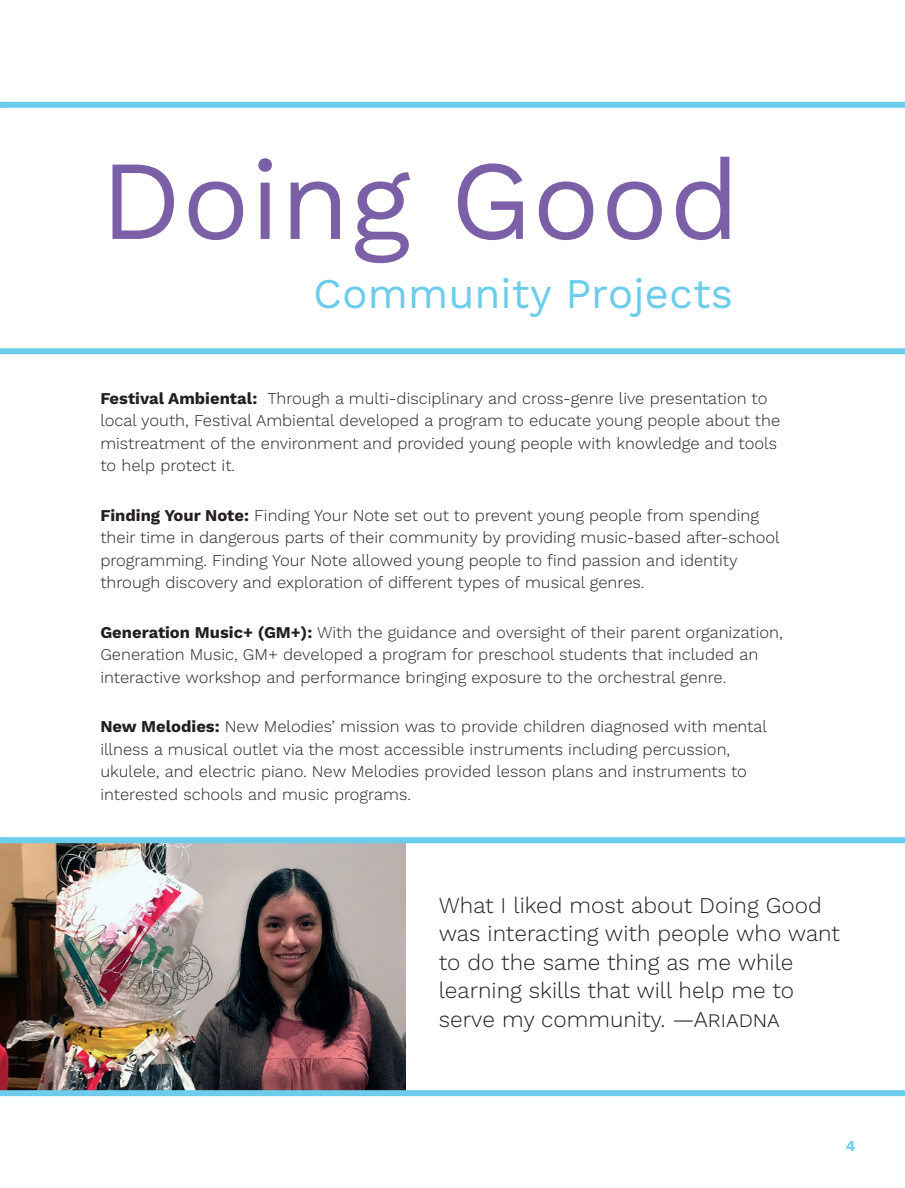
<style>
.page{position:relative;width:905px;height:1188px;background:#fff}
.page>*{position:absolute;margin:0;border:0;box-sizing:border-box;transform-origin:0 0}
.t1{font:112.65px "Work Sans";color:#7b60a8}
.t2{font:42.15px "Work Sans";color:#6bccec}
.t3{font:300 22.5px/28.5px "Work Sans";color:#231f20}
.t4{font:300 16.5px/22.5px "Work Sans";color:#231f20}
.t5{font:700 15px "Work Sans";color:#6bccec}
.s1{font-weight:700}
</style>
<div class="page">
<img style="left:0;top:843px;width:405px;height:247px">
<div style="left:0;top:102px;width:904px;height:6px;background:#6bccec"></div>
<div style="left:0;top:348px;width:904px;height:6px;background:#6bccec"></div>
<div style="left:0;top:837px;width:904px;height:6px;background:#6bccec"></div>
<div style="left:0;top:1090px;width:904px;height:6px;background:#6bccec"></div>
<h1 class="t1" style="left:100px;top:134px;width:641px">Doing Good</h1>
<h2 class="t2" style="left:313px;top:269px;width:421px">Community Projects</h2>
<p class="t4" style="left:100px;top:388px;width:681px"><span class="s1">Festival Ambiental:</span> Through a multi-disciplinary and cross-genre live presentation to local youth, Festival Ambiental developed a program to educate young people about the mistreatment of the environment and provided young people with knowledge and tools to help protect it.</p>
<p class="t4" style="left:100px;top:505px;width:680px"><span class="s1">Finding Your Note:</span> Finding Your Note set out to prevent young people from spending their time in dangerous parts of their community by providing music-based after-school programming. Finding Your Note allowed young people to find passion and identity through discovery and exploration of different types of musical genres.</p>
<p class="t4" style="left:100px;top:622px;width:683px"><span class="s1">Generation Music+ (GM+):</span> With the guidance and oversight of their parent organization,<br>Generation Music, GM+ developed a program for preschool students that included an interactive workshop and performance bringing exposure to the orchestral genre.</p>
<p class="t4" style="left:100px;top:716px;width:668px"><span class="s1">New Melodies:</span> New Melodies’ mission was to provide children diagnosed with mental illness a musical outlet via the most accessible instruments including percussion, ukulele, and electric piano. New Melodies provided lesson plans and instruments to interested schools and music programs.</p>
<h3 class="t3" style="left:439px;top:892px;width:402px">What I liked most about Doing Good was interacting with people who want to do the same thing as me while learning skills that will help me to serve my community. —Ariadna</h3>
<p class="t5" style="left:845px;top:1137px;width:11px">4</p>
</div>
